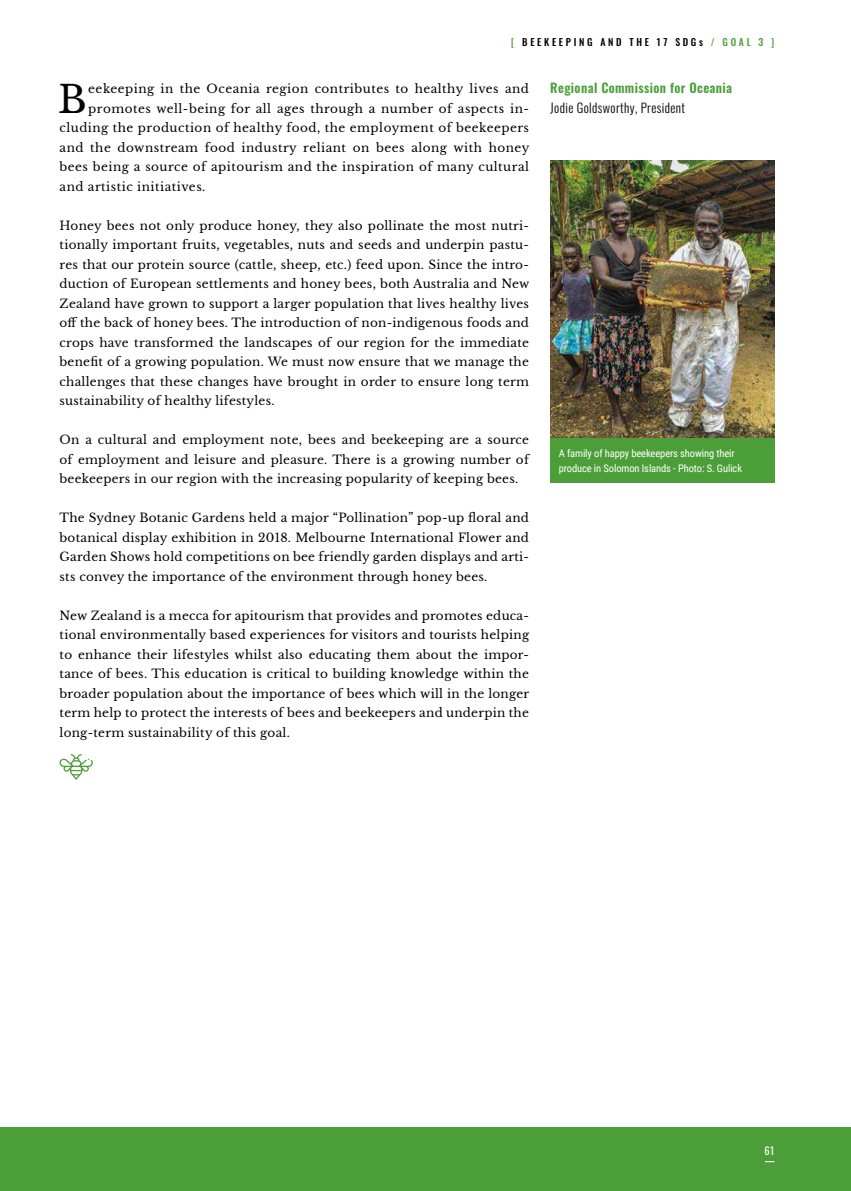
<style>
.page{position:relative;width:851px;height:1191px;background:#fff}
.page>*{position:absolute;margin:0;border:0;box-sizing:border-box;transform-origin:0 0}
.t1{font:37.35px "Libre Baskerville";color:#000}
.t2{font:600 12.75px "Oswald";letter-spacing:.03em;color:#4c9f38}
.t3{font:300 12.75px "Oswald";letter-spacing:.03em;color:#000}
.t4{font:12px/19.5px "Libre Baskerville";letter-spacing:.04em;color:#000;text-align:justify}
.t5{font:10.5px/15px "Roboto Condensed";letter-spacing:-.01em;color:#fff}
.t6{font:10.5px "Oswald";color:#fff}
.t7{font:500 9.75px "Oswald";letter-spacing:.28em;color:#000}
.s1{color:#4c9f38}
</style>
<div class="page">
<div style="left:0;top:1127px;width:850px;height:64px;background:#4c9f38"></div>
<div style="left:550px;top:437px;width:224px;height:46px;background:#4c9f38"></div>
<img style="left:550px;top:161px;width:224px;height:276px">
<svg style="left:60px;top:754px;width:33px;height:25px"></svg>
<p class="t7" style="left:511px;top:34px;width:265px"><span class="s1">[</span> BEEKEEPING AND THE 17 SDGs <span class="s1">/ GOAL 3 ]</span></p>
<p class="t2" style="left:550px;top:76px;width:183px">Regional Commission for Oceania</p>
<p class="t3" style="left:550px;top:96px;width:136px">Jodie Goldsworthy, President</p>
<h1 class="t1" style="left:58px;top:76px;width:30px">B</h1>
<p class="t4" style="left:88px;top:79px;width:442px">eekeeping in the Oceania region contributes to healthy lives and</p>
<p class="t4" style="left:88px;top:98px;width:442px">promotes well-being for all ages through a number of aspects in-</p>
<p class="t4" style="left:60px;top:118px;width:471px">cluding the production of healthy food, the employment of beekeepers</p>
<p class="t4" style="left:60px;top:137px;width:471px">and the downstream food industry reliant on bees along with honey</p>
<p class="t4" style="left:60px;top:157px;width:471px">bees being a source of apitourism and the inspiration of many cultural</p>
<p class="t4" style="left:60px;top:176px;width:147px">and artistic initiatives.</p>
<p class="t4" style="left:60px;top:215px;width:471px">Honey bees not only produce honey, they also pollinate the most nutri&shy;tionally important fruits, vegetables, nuts and seeds and underpin pastu&shy;res that our protein source (cattle, sheep, etc.) feed upon. Since the intro&shy;duction of European settlements and honey bees, both Australia and New Zealand have grown to support a larger population that lives healthy lives off the back of honey bees. The introduction of non-indigenous foods and crops have transformed the landscapes of our region for the immediate benefit of a growing population. We must now ensure that we manage the challenges that these changes have brought in order to ensure long term sustainability of healthy lifestyles.</p>
<p class="t4" style="left:60px;top:430px;width:471px">On a cultural and employment note, bees and beekeeping are a source of employment and leisure and pleasure. There is a growing number of beekeepers in our region with the increasing popularity of keeping bees.</p>
<p class="t4" style="left:60px;top:508px;width:471px">The Sydney Botanic Gardens held a major “Pollination” pop-up floral and botanical display exhibition in 2018. Melbourne International Flower and Garden Shows hold competitions on bee friendly garden displays and arti&shy;sts convey the importance of the environment through honey bees.</p>
<p class="t4" style="left:60px;top:605px;width:471px">New Zealand is a mecca for apitourism that provides and promotes educa&shy;tional environmentally based experiences for visitors and tourists helping to enhance their lifestyles whilst also educating them about the impor&shy;tance of bees. This education is critical to building knowledge within the broader population about the importance of bees which will in the longer term help to protect the interests of bees and beekeepers and underpin the long-term sustainability of this goal.</p>
<p class="t5" style="left:558px;top:445px;width:185px">A family of happy beekeepers showing their produce in Solomon Islands - Photo: S. Gulick</p>
<p class="t6" style="left:764px;top:1141px;width:11px">61</p>
</div>
